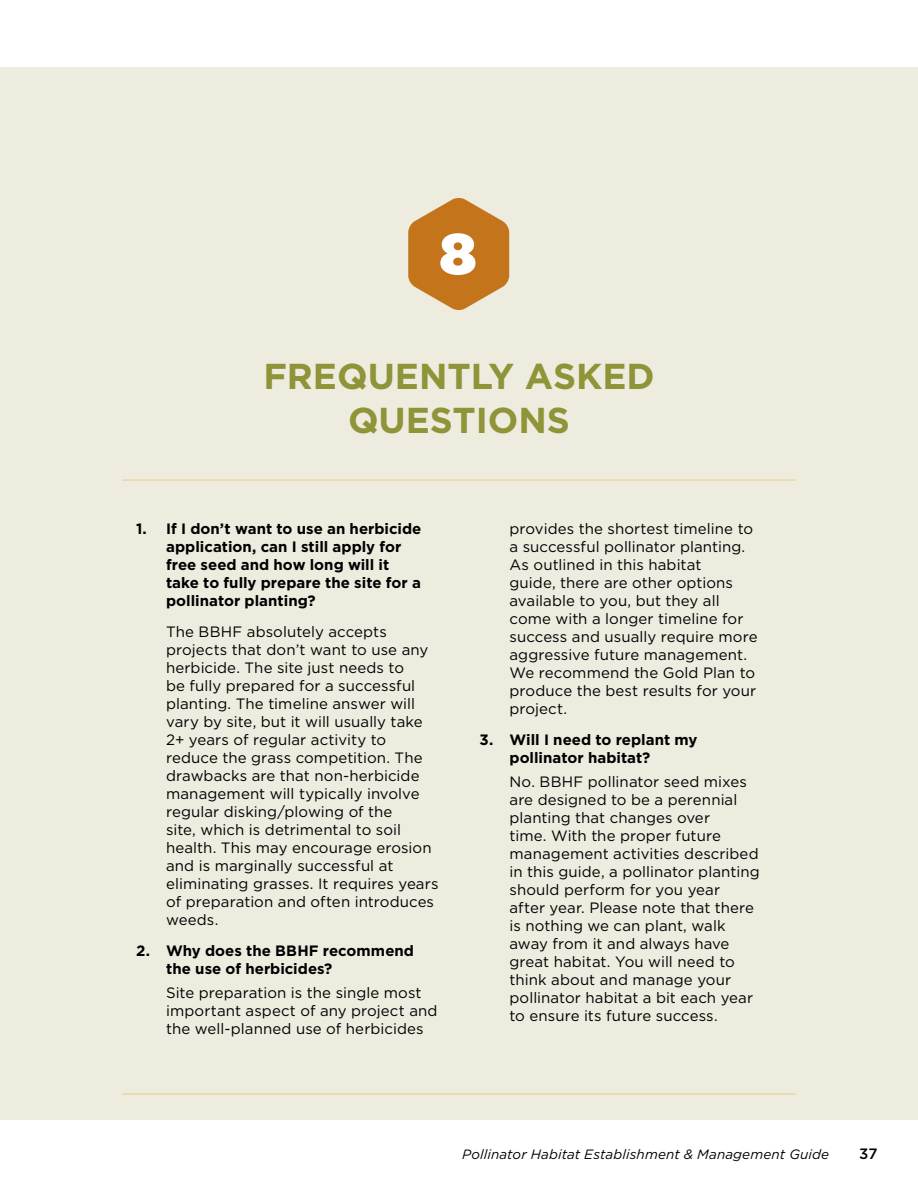
<style>
.page{position:relative;width:918px;height:1188px;background:#fff}
.page>*{position:absolute;margin:0;border:0;box-sizing:border-box;transform-origin:0 0}
.t1{font:900 57.6px "Gotham";color:#fff}
.t2{font:700 36px/43.2px "Gotham";color:#8e9437;text-align:center}
.t3{font:15px/18px "Gotham";letter-spacing:.005em;color:#000}
.t4{font:700 15px/18px "Gotham";color:#000}
.t5{font:500 15px "Gotham";color:#000}
.t6{font:italic 13.5px "Gotham";letter-spacing:.01em;color:#000}
</style>
<div class="page">
<div style="left:0;top:68px;width:918px;height:1052px;background:#edecdf"></div>
<hr style="left:122px;top:480px;width:674px;height:1px;background:#eea320">
<hr style="left:122px;top:1093px;width:674px;height:2px;background:#eea320">
<svg style="left:408px;top:198px;width:101px;height:112px"></svg>
<h1 class="t1" style="left:440px;top:213px;width:38px">8</h1>
<h2 class="t2" style="left:263px;top:355px;width:393px">FREQUENTLY ASKED<br>QUESTIONS</h2>
<p class="t4" style="left:166px;top:519px;width:257px;text-indent:-30px">1. If I don’t want to use an herbicide application, can I still apply for free seed and how long will it take to fully prepare the site for a pollinator planting?</p>
<p class="t3" style="left:166px;top:622px;width:274px">The BBHF absolutely accepts projects that don’t want to use any herbicide. The site just needs to<br>be fully prepared for a successful planting. The timeline answer will vary by site, but it will usually take<br>2+ years of regular activity to reduce the grass competition. The drawbacks are that non-herbicide management will typically involve regular disking/plowing of the<br>site, which is detrimental to soil health. This may encourage erosion and is marginally successful at eliminating grasses. It requires years of preparation and often introduces weeds.</p>
<p class="t4" style="left:166px;top:941px;width:250px;text-indent:-30px">2. Why does the BBHF recommend the use of herbicides?</p>
<p class="t3" style="left:166px;top:984px;width:273px">Site preparation is the single most important aspect of any project and the well-planned use of herbicides</p>
<p class="t3" style="left:510px;top:519px;width:250px">provides the shortest timeline to a successful pollinator planting.<br>As outlined in this habitat<br>guide, there are other options available to you, but they all come with a longer timeline for success and usually require more aggressive future management.<br>We recommend the Gold Plan to produce the best results for your project.</p>
<p class="t4" style="left:510px;top:730px;width:190px;text-indent:-30px">3. Will I need to replant my pollinator habitat?</p>
<p class="t3" style="left:510px;top:773px;width:252px">No. BBHF pollinator seed mixes are designed to be a perennial planting that changes over<br>time. With the proper future management activities described in this guide, a pollinator planting should perform for you year<br>after year. Please note that there is nothing we can plant, walk away from it and always have great habitat. You will need to think about and manage your pollinator habitat a bit each year to ensure its future success.</p>
<p class="t6" style="left:462px;top:1146px;width:368px">Pollinator Habitat Establishment &amp; Management Guide</p>
<p class="t5" style="left:859px;top:1144px;width:20px">37</p>
</div>
